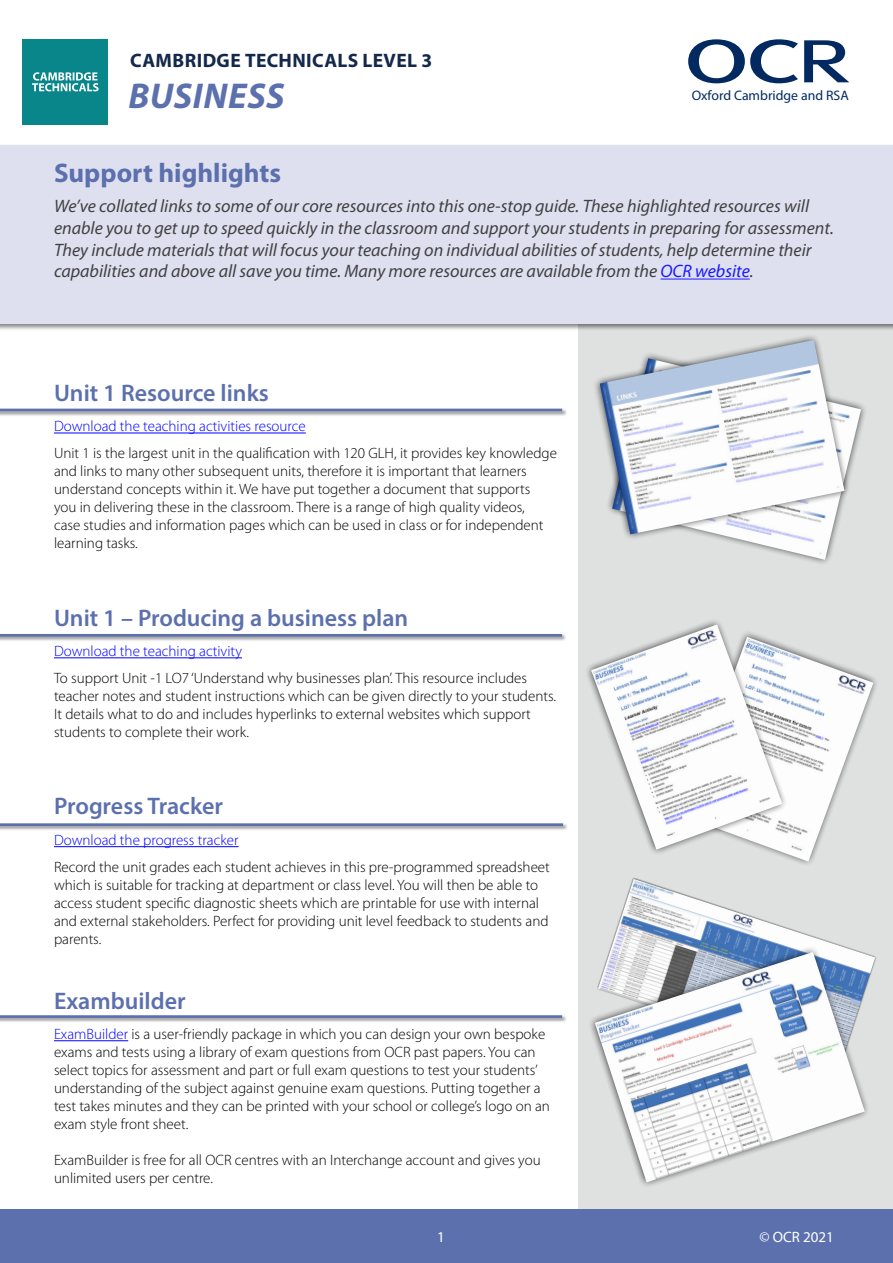
<style>
.page{position:relative;width:893px;height:1263px;background:#fff}
.page>*{position:absolute;margin:0;border:0;box-sizing:border-box;transform-origin:0 0}
.t1{font:italic 700 36px "Myriad Pro";letter-spacing:.015em;color:#5c70ae}
.Heading_1_-_Intro_he{font:700 27px "Myriad Pro";color:#5c70ae}
.Heading_2_-_Section{font:600 24px "Myriad Pro";color:#5c70ae}
.t2{font:700 19.5px "Myriad Pro";letter-spacing:.02em;color:#13284b}
.Intro_text_90__black{font:italic 18px/21.6px "Myriad Pro";color:#414042}
.Body_text{font:300 15px/18px "Myriad Pro";color:#000}
.Body_text-2{font:300 15px "Myriad Pro";color:#00f}
.t3{font:15px "Myriad Pro";color:#fff}
.t4{font:13.8px "Myriad Pro";color:#022a61}
.s1{color:#1a1aff}
.s2{color:#00f}
</style>
<div class="page">
<div style="left:0;top:1209px;width:893px;height:54px;background:#5c70ae"></div>
<div style="left:23px;top:39px;width:85px;height:85px;background:#09868a"></div>
<svg style="left:32px;top:72px;width:67px;height:19px"></svg>
<svg style="left:804px;top:40px;width:45px;height:42px"></svg>
<svg style="left:688px;top:39px;width:110px;height:44px"></svg>
<hr style="left:54px;top:433px;width:252px;height:1px;background:#00f">
<hr style="left:54px;top:657px;width:188px;height:1px;background:#00f">
<hr style="left:54px;top:846px;width:185px;height:1px;background:#00f">
<hr style="left:54px;top:1040px;width:74px;height:1px;background:#00f">
<div style="left:579px;top:315px;width:314px;height:894px;background:#dfe1e0"></div>
<div style="left:0;top:144px;width:893px;height:187px;background:#000;opacity:.5"></div>
<div style="left:0;top:145px;width:893px;height:178px;background:#dfe0ef"></div>
<hr style="left:660px;top:279px;width:90px;height:1px;background:#1a1aff">
<div style="left:0;top:633px;width:567px;height:9px;background:#000;opacity:.5"></div>
<hr style="left:0;top:634px;width:562px;height:3px;background:#5c70ae">
<div style="left:0;top:408px;width:567px;height:8px;background:#000;opacity:.5"></div>
<hr style="left:0;top:409px;width:562px;height:2px;background:#5c70ae">
<div style="left:0;top:822px;width:568px;height:9px;background:#000;opacity:.5"></div>
<hr style="left:0;top:823px;width:563px;height:3px;background:#5c70ae">
<img style="left:737px;top:402px;width:124px;height:158px">
<svg style="left:595px;top:336px;width:258px;height:207px"></svg>
<img style="left:600px;top:340px;width:244px;height:194px">
<img style="left:790px;top:647px;width:83px;height:215px">
<svg style="left:587px;top:621px;width:205px;height:238px"></svg>
<img style="left:591px;top:624px;width:191px;height:226px">
<img style="left:612px;top:879px;width:263px;height:86px">
<svg style="left:590px;top:942px;width:284px;height:244px"></svg>
<img style="left:595px;top:952px;width:270px;height:230px">
<div style="left:0;top:1014px;width:567px;height:9px;background:#000;opacity:.5"></div>
<hr style="left:0;top:1015px;width:562px;height:3px;background:#5c70ae">
<h3 class="t2" style="left:130px;top:48px;width:303px">CAMBRIDGE TECHNICALS LEVEL 3</h3>
<h1 class="t1" style="left:128px;top:72px;width:158px">BUSINESS</h1>
<p class="t4" style="left:692px;top:86px;width:159px">Oxford Cambridge and RSA</p>
<p class="Heading_1_-_Intro_he" style="left:54px;top:156px;width:229px">Support highlights</p>
<p class="Intro_text_90__black" style="left:54px;top:195px;width:781px">We’ve collated links to some of our core resources into this one-stop guide. These highlighted resources will enable you to get up to speed quickly in the classroom and support your students in preparing for assessment.<br>They include materials that will focus your teaching on individual abilities of students, help determine their capabilities and above all save you time. Many more resources are available from the <span class="s1">OCR website</span>.</p>
<p class="Heading_2_-_Section" style="left:54px;top:377px;width:216px">Unit 1 Resource links</p>
<p class="Body_text-2" style="left:54px;top:418px;width:253px">Download the teaching activities resource</p>
<p class="Body_text" style="left:54px;top:444px;width:504px">Unit 1 is the largest unit in the qualification with 120 GLH, it provides key knowledge and links to many other subsequent units, therefore it is important that learners understand concepts within it. We have put together a document that supports<br>you in delivering these in the classroom. There is a range of high quality videos,<br>case studies and information pages which can be used in class or for independent learning tasks.</p>
<p class="Heading_2_-_Section" style="left:54px;top:602px;width:356px">Unit 1 – Producing a business plan</p>
<p class="Body_text-2" style="left:54px;top:643px;width:189px">Download the teaching activity</p>
<p class="Body_text" style="left:54px;top:669px;width:504px">To support Unit -1 LO7 ‘Understand why businesses plan’. This resource includes teacher notes and student instructions which can be given directly to your students.<br>It details what to do and includes hyperlinks to external websites which support students to complete their work.</p>
<p class="Heading_2_-_Section" style="left:54px;top:791px;width:171px">Progress Tracker</p>
<p class="Body_text-2" style="left:54px;top:832px;width:186px">Download the progress tracker</p>
<p class="Body_text" style="left:54px;top:858px;width:497px">Record the unit grades each student achieves in this pre-programmed spreadsheet which is suitable for tracking at department or class level. You will then be able to access student specific diagnostic sheets which are printable for use with internal and external stakeholders. Perfect for providing unit level feedback to students and parents.</p>
<p class="Heading_2_-_Section" style="left:54px;top:985px;width:133px">Exambuilder</p>
<p class="Body_text" style="left:54px;top:1025px;width:497px"><span class="s2">ExamBuilder</span> is a user-friendly package in which you can design your own bespoke exams and tests using a library of exam questions from OCR past papers. You can select topics for assessment and part or full exam questions to test your students’ understanding of the subject against genuine exam questions. Putting together a test takes minutes and they can be printed with your school or college’s logo on an exam style front sheet.</p>
<p class="Body_text" style="left:54px;top:1151px;width:488px">ExamBuilder is free for all OCR centres with an Interchange account and gives you unlimited users per centre.</p>
<p class="t3" style="left:437px;top:1227px;width:9px">1</p>
<p class="t3" style="left:759px;top:1227px;width:76px">© OCR 2021</p>
</div>
